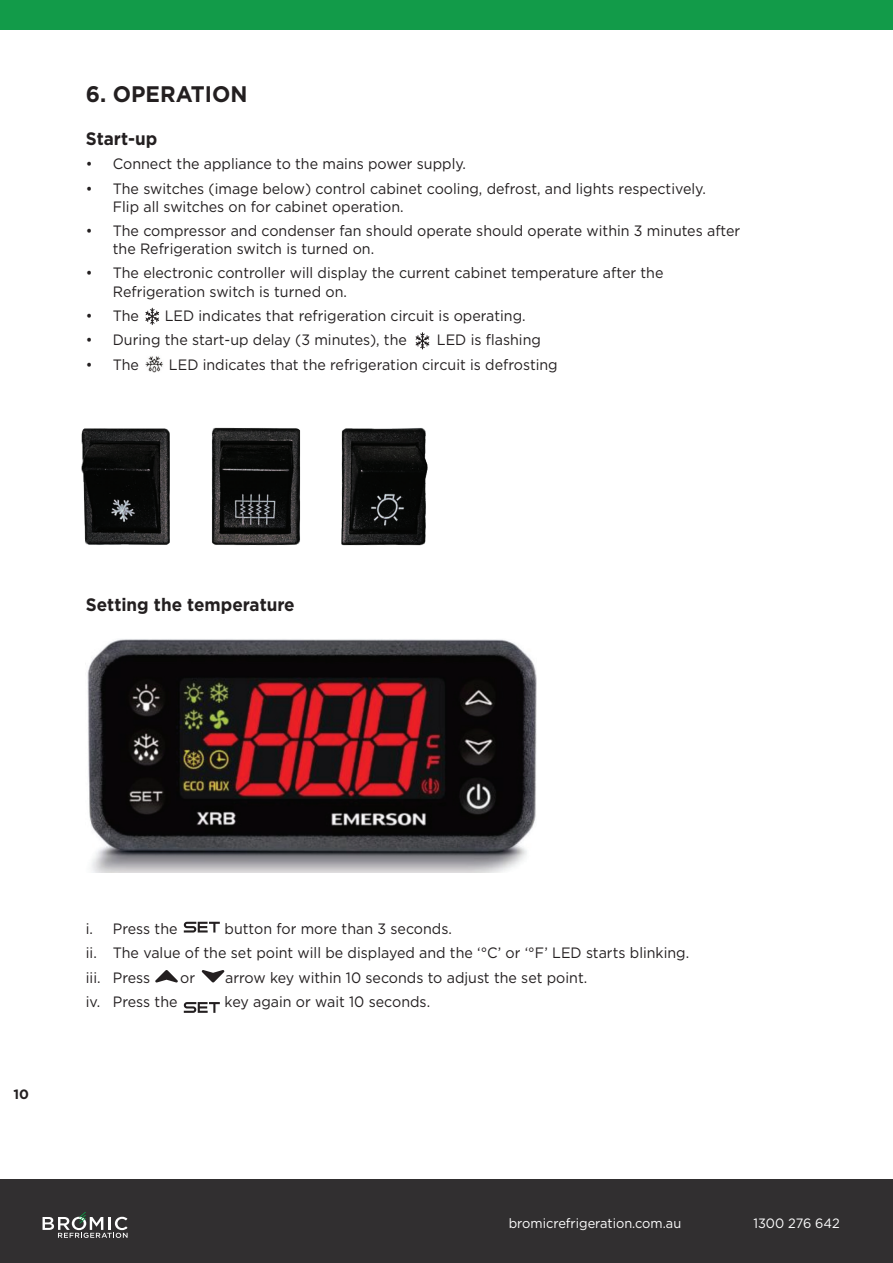
<style>
.page{position:relative;width:893px;height:1263px;background:#fff}
.page>*{position:absolute;margin:0;border:0;box-sizing:border-box;transform-origin:0 0}
.t1{font:700 22.5px "Gotham";color:#231f20;scale:.96 1}
.t2{font:700 18px "Gotham";color:#231f20;scale:.95 1}
.t3{font:15px/18px "Gotham";color:#231f20;scale:.95 1}
.t4{font:13.5px "Gotham";color:#fff;scale:.95 1}
.t5{font:700 13.5px "Gotham";color:#231f20}
</style>
<div class="page">
<div style="left:0;top:1179px;width:893px;height:84px;background:#312f30"></div>
<div style="left:0;top:0;width:893px;height:30px;background:#129b49"></div>
<svg style="left:43px;top:1212px;width:85px;height:26px"></svg>
<img style="left:146px;top:356px;width:17px;height:16px">
<svg style="left:184px;top:922px;width:36px;height:10px"></svg>
<svg style="left:155px;top:970px;width:23px;height:12px"></svg>
<svg style="left:202px;top:970px;width:22px;height:12px"></svg>
<svg style="left:416px;top:332px;width:13px;height:18px"></svg>
<svg style="left:184px;top:1002px;width:36px;height:11px"></svg>
<svg style="left:145px;top:308px;width:14px;height:17px"></svg>
<img style="left:87px;top:639px;width:450px;height:234px">
<img style="left:81px;top:427px;width:347px;height:119px">
<h1 class="t1" style="left:86px;top:79px;width:170px">6. OPERATION</h1>
<p class="t2" style="left:86px;top:127px;width:77px">Start-up</p>
<p class="t3" style="left:86px;top:155px;width:402px">• Connect the appliance to the mains power supply.</p>
<p class="t3" style="left:113px;top:179px;width:626px;text-indent:-27px">• The switches (image below) control cabinet cooling, defrost, and lights respectively.<br>Flip all switches on for cabinet operation.</p>
<p class="t3" style="left:113px;top:221px;width:662px;text-indent:-27px">• The compressor and condenser fan should operate should operate within 3 minutes after the Refrigeration switch is turned on.</p>
<p class="t3" style="left:113px;top:264px;width:581px;text-indent:-27px">• The electronic controller will display the current cabinet temperature after the<br>Refrigeration switch is turned on.</p>
<p class="t3" style="left:86px;top:306px;width:58px">• The</p>
<p class="t3" style="left:165px;top:306px;width:381px">LED indicates that refrigeration circuit is operating.</p>
<p class="t3" style="left:86px;top:331px;width:339px">• During the start-up delay (3 minutes), the</p>
<p class="t3" style="left:437px;top:331px;width:111px">LED is flashing</p>
<p class="t3" style="left:86px;top:355px;width:58px">• The</p>
<p class="t3" style="left:169px;top:355px;width:411px">LED indicates that the refrigeration circuit is defrosting</p>
<p class="t2" style="left:86px;top:593px;width:221px">Setting the temperature</p>
<p class="t5" style="left:13px;top:1086px;width:17px">10</p>
<p class="t3" style="left:86px;top:916px;width:637px;line-height:24.3px;text-indent:139px">button for more than 3 seconds.<br>ii. The value of the set point will be displayed and the ‘°C’ or ‘°F’ LED starts blinking. iii. Press</p>
<p class="t3" style="left:86px;top:919px;width:98px">i. Press the</p>
<p class="t3" style="left:180px;top:968px;width:17px">or</p>
<p class="t3" style="left:225px;top:968px;width:383px">arrow key within 10 seconds to adjust the set point.</p>
<p class="t3" style="left:86px;top:992px;width:98px">iv. Press the</p>
<p class="t3" style="left:225px;top:992px;width:218px">key again or wait 10 seconds.</p>
<p class="t4" style="left:509px;top:1215px;width:183px">bromicrefrigeration.com.au</p>
<p class="t4" style="left:753px;top:1215px;width:92px">1300 276 642</p>
</div>
